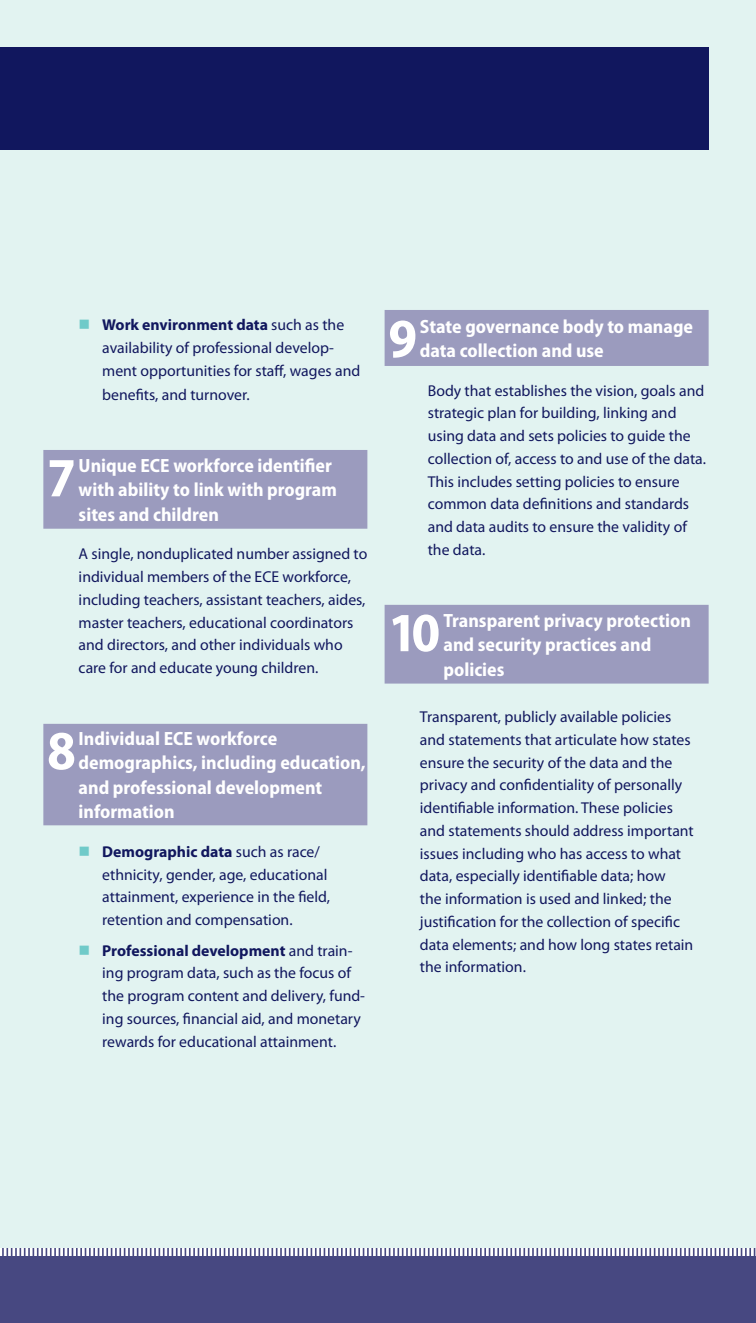
<style>
.page{position:relative;width:756px;height:1323px;background:#fff}
.page>*{position:absolute;margin:0;border:0;box-sizing:border-box;transform-origin:0 0}
.t1{font:700 semi-condensed 55.65px "Myriad Pro";color:#fff}
.t2{font:700 semi-condensed 19.25px/24.5px "Myriad Pro";color:#fff}
.t3{font:15.75px/22.8px "Myriad Pro";color:#11175e}
.s1{font-weight:700}
</style>
<div class="page">
<svg style="left:0;top:1248px;width:756px;height:9px"></svg>
<div style="left:0;top:1257px;width:756px;height:66px;background:#474881"></div>
<div style="left:0;top:0;width:756px;height:1248px;background:#e2f3f1"></div>
<div style="left:0;top:47px;width:709px;height:103px;background:#11175e"></div>
<div style="left:43px;top:450px;width:324px;height:79px;background:#9b9bbe"></div>
<div style="left:43px;top:724px;width:324px;height:101px;background:#9b9bbe"></div>
<div style="left:385px;top:310px;width:324px;height:56px;background:#9b9bbe"></div>
<div style="left:385px;top:605px;width:324px;height:79px;background:#9b9bbe"></div>
<p class="t3" style="left:102px;top:313px;width:260px"><span class="s1">Work environment data</span> such as the availability of professional develop&shy;ment opportunities for staff, wages and</p>
<p class="t3" style="left:102px;top:383px;width:149px">benefits, and turnover.</p>
<h1 class="t1" style="left:47px;top:447px;width:30px">7</h1>
<p class="t2" style="left:79px;top:453px;width:260px">Unique ECE workforce identifier with ability to link with program sites and children</p>
<p class="t3" style="left:79px;top:542px;width:290px">A single, nonduplicated number assigned to individual members of the ECE workforce, including teachers, assistant teachers, aides, master teachers, educational coordinators and directors, and other individuals who care for and educate young children.</p>
<h1 class="t1" style="left:47px;top:720px;width:30px">8</h1>
<p class="t2" style="left:79px;top:726px;width:289px">Individual ECE workforce demographics, including education, and professional development information</p>
<p class="t3" style="left:102px;top:840px;width:229px"><span class="s1">Demographic data</span> such as race/ ethnicity, gender, age, educational attainment, experience in the field, retention and compensation.</p>
<p class="t3" style="left:102px;top:939px;width:264px"><span class="s1">Professional development</span> and train&shy;ing program data, such as the focus of the program content and delivery, fund&shy;ing sources, financial aid, and monetary rewards for educational attainment.</p>
<h1 class="t1" style="left:388px;top:307px;width:30px">9</h1>
<p class="t2" style="left:420px;top:314px;width:275px">State governance body to manage data collection and use</p>
<p class="t3" style="left:428px;top:379px;width:280px">Body that establishes the vision, goals and strategic plan for building, linking and using data and sets policies to guide the collection of, access to and use of the data.<br>This includes setting policies to ensure common data definitions and standards and data audits to ensure the validity of the data.</p>
<h1 class="t1" style="left:388px;top:601px;width:53px">10</h1>
<p class="t2" style="left:444px;top:608px;width:249px">Transparent privacy protection and security practices and policies</p>
<p class="t3" style="left:420px;top:705px;width:275px">Transparent, publicly available policies and statements that articulate how states ensure the security of the data and the privacy and confidentiality of personally identifiable information. These policies and statements should address important issues including who has access to what data, especially identifiable data; how<br>the information is used and linked; the justification for the collection of specific data elements; and how long states retain the information.</p>
</div>
